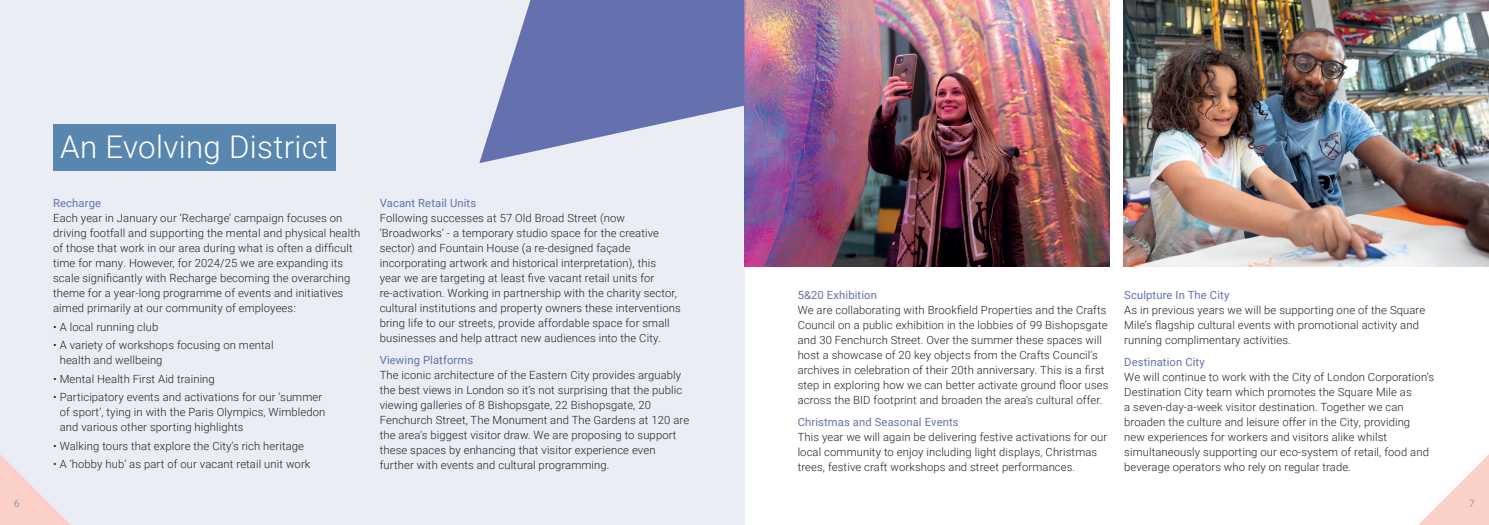
<style>
.page{position:relative;width:1489px;height:525px;background:#fff}
.page>*{position:absolute;margin:0;border:0;box-sizing:border-box;transform-origin:0 0}
.t1{font:300 31.25px "Roboto";letter-spacing:.01em;color:#fff}
.t2{font:300 11.25px/15px "Roboto";letter-spacing:.01em;color:#231f20}
.t3{font:11.25px "Roboto";letter-spacing:.01em;color:#6571ae}
.t4{font:300 10px "Roboto";color:#5886af}
</style>
<div class="page">
<div style="left:0;top:0;width:744px;height:524px;background:#eaeef4"></div>
<div style="left:53px;top:124px;width:282px;height:47px;background:#5886af"></div>
<img style="left:744px;top:0;width:365px;height:266px">
<img style="left:1123px;top:0;width:365px;height:266px">
<svg style="left:479px;top:0;width:265px;height:163px;fill:#6571ae"></svg>
<svg style="left:1419px;top:455px;width:69px;height:69px"></svg>
<svg style="left:0;top:454px;width:70px;height:70px"></svg>
<h1 class="t1" style="left:60px;top:125px;width:269px">An Evolving District</h1>
<p class="t3" style="left:53px;top:195px;width:49px">Recharge</p>
<p class="t2" style="left:53px;top:210px;width:308px">Each year in January our ‘Recharge’ campaign focuses on driving footfall and supporting the mental and physical health of those that work in our area during what is often a difficult time for many. However, for 2024/25 we are expanding its scale significantly with Recharge becoming the overarching theme for a year-long programme of events and initiatives aimed primarily at our community of employees:</p>
<p class="t2" style="left:53px;top:318px;width:107px">• A local running club</p>
<p class="t2" style="left:60px;top:337px;width:215px;text-indent:-7px">• A variety of workshops focusing on mental health and wellbeing</p>
<p class="t2" style="left:53px;top:370px;width:163px">• Mental Health First Aid training</p>
<p class="t2" style="left:60px;top:389px;width:267px;text-indent:-7px">• Participatory events and activations for our ‘summer of sport’, tying in with the Paris Olympics, Wimbledon and various other sporting highlights</p>
<p class="t2" style="left:53px;top:437px;width:252px">• Walking tours that explore the City’s rich heritage</p>
<p class="t2" style="left:53px;top:456px;width:259px">• A ‘hobby hub’ as part of our vacant retail unit work</p>
<p class="t3" style="left:380px;top:195px;width:98px">Vacant Retail Units</p>
<p class="t2" style="left:380px;top:210px;width:302px">Following successes at 57 Old Broad Street (now ‘Broadworks’ - a temporary studio space for the creative sector) and Fountain House (a re-designed façade incorporating artwork and historical interpretation), this<br>year we are targeting at least five vacant retail units for re-activation. Working in partnership with the charity sector, cultural institutions and property owners these interventions bring life to our streets, provide affordable space for small businesses and help attract new audiences into the City.</p>
<p class="t3" style="left:380px;top:352px;width:95px">Viewing Platforms</p>
<p class="t2" style="left:380px;top:367px;width:311px">The iconic architecture of the Eastern City provides arguably the best views in London so it’s not surprising that the public viewing galleries of 8 Bishopsgate, 22 Bishopsgate, 20<br>Fenchurch Street, The Monument and The Gardens at 120 are the area’s biggest visitor draw. We are proposing to support these spaces by enhancing that visitor experience even further with events and cultural programming.</p>
<p class="t3" style="left:797px;top:287px;width:81px">5&amp;20 Exhibition</p>
<p class="t2" style="left:797px;top:301px;width:312px">We are collaborating with Brookfield Properties and the Crafts Council on a public exhibition in the lobbies of 99 Bishopsgate and 30 Fenchurch Street. Over the summer these spaces will host a showcase of 20 key objects from the Crafts Council’s archives in celebration of their 20th anniversary. This is a first step in exploring how we can better activate ground floor uses across the BID footprint and broaden the area’s cultural offer.</p>
<p class="t3" style="left:797px;top:414px;width:162px">Christmas and Seasonal Events</p>
<p class="t2" style="left:797px;top:429px;width:311px">This year we will again be delivering festive activations for our local community to enjoy including light displays, Christmas trees, festive craft workshops and street performances.</p>
<p class="t3" style="left:1124px;top:286px;width:107px">Sculpture In The City</p>
<p class="t2" style="left:1124px;top:301px;width:302px">As in previous years we will be supporting one of the Square<br>Mile’s flagship cultural events with promotional activity and running complimentary activities.</p>
<p class="t3" style="left:1124px;top:354px;width:82px">Destination City</p>
<p class="t2" style="left:1124px;top:369px;width:311px">We will continue to work with the City of London Corporation’s Destination City team which promotes the Square Mile as<br>a seven-day-a-week visitor destination. Together we can broaden the culture and leisure offer in the City, providing<br>new experiences for workers and visitors alike whilst simultaneously supporting our eco-system of retail, food and beverage operators who rely on regular trade.</p>
<p class="t4" style="left:14px;top:496px;width:7px">6</p>
<p class="t4" style="left:1468px;top:496px;width:7px">7</p>
</div>
